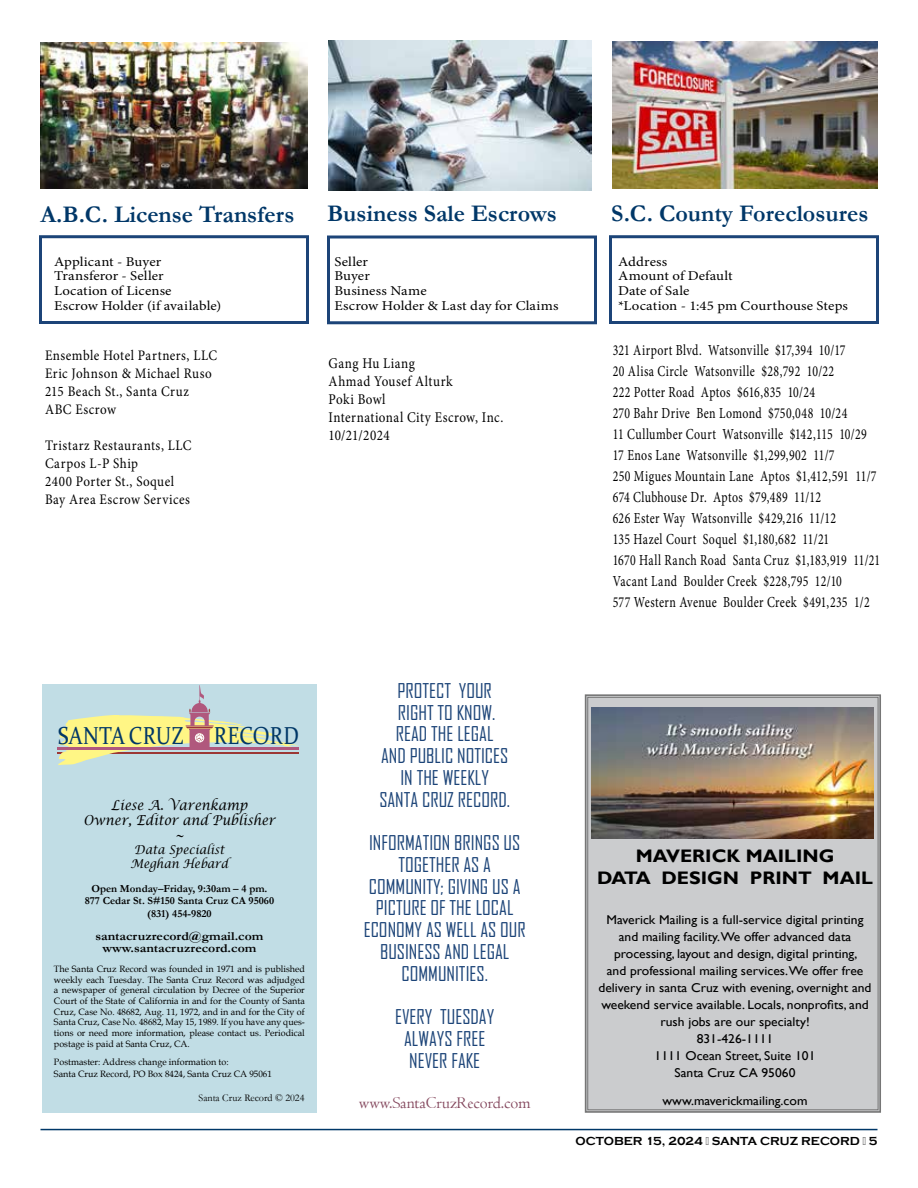
<style>
.page{position:relative;width:918px;height:1188px;background:#fff}
.page>*{position:absolute;margin:0;border:0;box-sizing:border-box;transform-origin:0 0}
.t1{font:24.6px "Constantia";letter-spacing:.02em;color:#003767;scale:.84 1}
.t2{font:700 24px "Garamond";color:#003768}
.t3{font:19.5px/21.8px "Agency FB";color:#1c4478;text-align:center}
.t4{font:700 18.15px/22.4px "Gill Sans";color:#000;text-align:center;scale:1.06 1}
.t5{font:17.25px "Centaur";color:#84475d}
.t6{font:15.3px/21px "Minion Pro";letter-spacing:.03em;color:#000;scale:.77 1}
.t7{font:14.85px/18px "Minion Pro";letter-spacing:.035em;color:#000;scale:.88 1}
.t8{font:14.55px/18px "Minion Pro";letter-spacing:.04em;color:#000;scale:.9 1}
.t9{font:italic 13.8px/15.3px "Lucida Calligraphy";color:#000;text-align:center;scale:.91 1}
.t10{font:13.5px/15px "Minion Pro";letter-spacing:.005em;color:#000;scale:1.1 1}
.t11{font:12.75px/17.1px "Gill Sans";color:#000;text-align:center;scale:1.06 1}
.t12{font:700 12.45px/12.3px "Garamond";color:#000;text-align:center;scale:1.11 1}
.t13{font:italic 12.3px/13.8px "Lucida Calligraphy";color:#000;text-align:center;scale:.91 1}
.t14{font:700 12px "Copperplate Gothic";color:#000}
.t15{font:700 10.8px/12.3px "Garamond";color:#000;text-align:center}
.t16{font:10.35px "Garamond";color:#000}
.t17{font:9.15px/10.6px "Book Antiqua";color:#000;text-align:justify}
</style>
<div class="page">
<hr style="left:40px;top:1129px;width:838px;height:1px;background:#003768">
<img style="left:40px;top:42px;width:268px;height:147px">
<img style="left:329px;top:40px;width:262px;height:150px">
<div style="left:39px;top:235px;width:270px;height:89px;border:3px solid #1c4478"></div>
<div style="left:42px;top:684px;width:275px;height:428px;background:#c1dde5"></div>
<svg style="left:58px;top:685px;width:241px;height:80px"></svg>
<hr style="left:58px;top:747px;width:241px;height:3px;background:#b0587d">
<img style="left:613px;top:42px;width:265px;height:146px">
<svg style="left:584px;top:694px;width:297px;height:419px;background:#c7c7c9"></svg>
<img style="left:592px;top:708px;width:281px;height:131px">
<div style="left:327px;top:236px;width:270px;height:88px;border:3px solid #1c4478"></div>
<div style="left:609px;top:235px;width:270px;height:89px;border:3px solid #1c4478"></div>
<h2 class="t2" style="left:40px;top:198px;width:255px">A.B.C. License Transfers</h2>
<h2 class="t2" style="left:327px;top:197px;width:231px">Business Sale Escrows</h2>
<h2 class="t2" style="left:611px;top:197px;width:259px">S.C. County Foreclosures</h2>
<p class="t10" style="left:54px;top:254px;width:154px">Applicant - Buyer<br>Transferor - Seller<br>Location of License<br>Escrow Holder (if available)</p>
<p class="t10" style="left:334px;top:254px;width:205px">Seller<br>Buyer<br>Business Name<br>Escrow Holder &amp; Last day for Claims</p>
<p class="t10" style="left:618px;top:254px;width:211px">Address<br>Amount of Default<br>Date of Sale<br>*Location - 1:45 pm Courthouse Steps</p>
<p class="t8" style="left:45px;top:347px;width:193px">Ensemble Hotel Partners, LLC<br>Eric Johnson &amp; Michael Ruso<br>215 Beach St., Santa Cruz<br>ABC Escrow</p>
<p class="t8" style="left:45px;top:437px;width:164px">Tristarz Restaurants, LLC<br>Carpos L-P Ship<br>2400 Porter St., Soquel<br>Bay Area Escrow Services</p>
<p class="t7" style="left:328px;top:354px;width:200px">Gang Hu Liang<br>Ahmad Yousef Alturk<br>Poki Bowl<br>International City Escrow, Inc.<br>10/21/2024</p>
<h1 class="t1" style="left:58px;top:719px;width:289px">SANTA CRUZ RECORD</h1>
<p class="t9" style="left:84px;top:798px;width:212px">Liese A. Varenkamp<br>Owner, Editor and Publisher ~</p>
<p class="t13" style="left:130px;top:843px;width:109px">Data Specialist<br>Meghan Hebard</p>
<p class="t15" style="left:85px;top:883px;width:191px">Open Monday–Friday, 9:30am – 4 pm.<br>877 Cedar St. S#150 Santa Cruz CA 95060 (831) 454-9820</p>
<p class="t12" style="left:95px;top:930px;width:153px">santacruzrecord@gmail.com www.santacruzrecord.com</p>
<p class="t17" style="left:54px;top:963px;width:252px">The Santa Cruz Record was founded in 1971 and is published weekly each Tuesday. The Santa Cruz Record was adjudged a newspaper of general circulation by Decree of the Superior Court of the State of California in and for the County of Santa Cruz, Case No. 48682, Aug. 11, 1972, and in and for the City of Santa Cruz, Case No. 48682, May 15, 1989. If you have any ques&shy;tions or need more information, please contact us. Periodical postage is paid at Santa Cruz, CA.</p>
<p class="t17" style="left:54px;top:1056px;width:220px;line-height:11.9px">Postmaster: Address change information to:<br>Santa Cruz Record, PO Box 8424, Santa Cruz CA 95061</p>
<p class="t16" style="left:198px;top:1091px;width:108px">Santa Cruz Record © 2024</p>
<p class="t3" style="left:379px;top:679px;width:132px">PROTECT YOUR<br>RIGHT TO KNOW.<br>READ THE LEGAL<br>AND PUBLIC NOTICES<br>IN THE WEEKLY<br>SANTA CRUZ RECORD.</p>
<p class="t3" style="left:364px;top:832px;width:164px">INFORMATION BRINGS US<br>TOGETHER AS A<br>COMMUNITY; GIVING US A<br>PICTURE OF THE LOCAL<br>ECONOMY AS WELL AS OUR<br>BUSINESS AND LEGAL<br>COMMUNITIES.</p>
<p class="t3" style="left:395px;top:1006px;width:101px">EVERY TUESDAY<br>ALWAYS FREE<br>NEVER FAKE</p>
<p class="t5" style="left:359px;top:1092px;width:173px">www.SantaCruzRecord.com</p>
<p class="t6" style="left:613px;top:340px;width:349px">321 Airport Blvd. Watsonville $17,394 10/17<br>20 Alisa Circle Watsonville $28,792 10/22<br>222 Potter Road Aptos $616,835 10/24<br>270 Bahr Drive Ben Lomond $750,048 10/24<br>11 Cullumber Court Watsonville $142,115 10/29<br>17 Enos Lane Watsonville $1,299,902 11/7<br>250 Migues Mountain Lane Aptos $1,412,591 11/7<br>674 Clubhouse Dr. Aptos $79,489 11/12<br>626 Ester Way Watsonville $429,216 11/12<br>135 Hazel Court Soquel $1,180,682 11/21<br>1670 Hall Ranch Road Santa Cruz $1,183,919 11/21<br>Vacant Land Boulder Creek $228,795 12/10<br>577 Western Avenue Boulder Creek $491,235 1/2</p>
<p class="t4" style="left:597px;top:845px;width:262px">MAVERICK MAILING<br>DATA DESIGN PRINT MAIL</p>
<p class="t11" style="left:599px;top:911px;width:259px">Maverick Mailing is a full-service digital printing and mailing facility.We offer advanced data processing, layout and design, digital printing,<br>and professional mailing services.We offer free delivery in santa Cruz with evening, overnight and weekend service available. Locals, nonprofits, and rush jobs are our specialty!<br>831-426-1111<br>1111 Ocean Street, Suite 101<br>Santa Cruz CA 95060</p>
<p class="t11" style="left:663px;top:1092px;width:138px">www.maverickmailing.com</p>
<p class="t14" style="left:576px;top:1135px;width:303px">OCTOBER 15, 2024 · SANTA CRUZ RECORD · 5</p>
</div>
